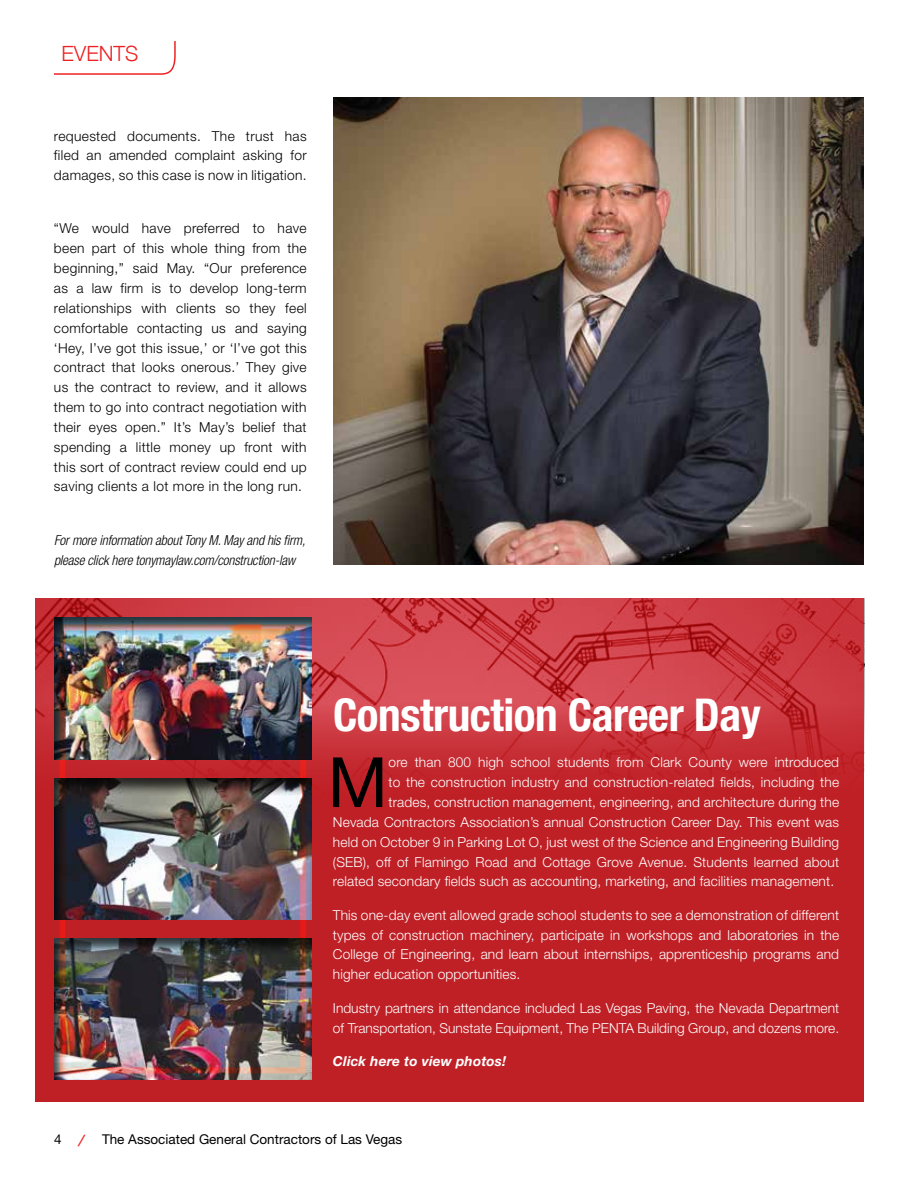
<style>
.page{position:relative;width:918px;height:1188px;background:#fff}
.page>*{position:absolute;margin:0;border:0;box-sizing:border-box;transform-origin:0 0}
.t1{font:69.3px "Helvetica Neue LT Std";color:#000}
.t2{font:700 condensed 45.3px "Helvetica Neue LT Std";letter-spacing:-.01em;color:#fff}
.t3{font:300 21px "Helvetica Neue";color:#ed2124}
.t4{font:300 13.8px/19.8px "Helvetica Neue LT Std";letter-spacing:.01em;color:#fff;text-align:justify}
.t5{font:300 13.8px/19.8px "Helvetica Neue LT Std";letter-spacing:.025em;color:#000;text-align:justify}
.t6{font:italic 300 condensed 13.8px/19.8px "Helvetica Neue LT Std";letter-spacing:-.01em;color:#000}
.t7{font:italic 700 13.8px "Helvetica Neue LT Std";letter-spacing:.01em;color:#fff}
.t8{font:13.5px "Helvetica Neue LT Std";color:#000}
.s1{font-family:"ITC Franklin Gothic Std";font-weight:600;color:#ed2124}
</style>
<div class="page">
<svg style="left:54px;top:41px;width:122px;height:34px"></svg>
<div style="left:36px;top:598px;width:828px;height:504px;background:#bf2026"></div>
<img style="left:36px;top:598px;width:828px;height:164px">
<img style="left:333px;top:97px;width:531px;height:468px">
<div style="left:54px;top:777px;width:258px;height:143px;background:#000;opacity:.75"></div>
<div style="left:54px;top:617px;width:258px;height:142px;background:#000;opacity:.75"></div>
<div style="left:54px;top:938px;width:258px;height:142px;background:#000;opacity:.75"></div>
<div style="left:59px;top:624px;width:247px;height:449px;border:6px solid #cb6d52"></div>
<h3 class="t3" style="left:62px;top:37px;width:79px">EVENTS</h3>
<p class="t5" style="left:54px;top:125px;width:254px">requested documents. The trust has filed an amended complaint asking for damages, so this case is now in litigation.</p>
<p class="t5" style="left:54px;top:218px;width:254px">“We would have preferred to have been part of this whole thing from the beginning,” said May. “Our preference as a law firm is to develop long-term relationships with clients so they feel comfortable contacting us and saying ‘Hey, I’ve got this issue,’ or ‘I’ve got this contract that looks onerous.’ They give us the contract to review, and it allows them to go into contract negotiation with their eyes open.” It’s May’s belief that spending a little money up front with this sort of contract review could end up saving clients a lot more in the long run.</p>
<p class="t6" style="left:54px;top:530px;width:253px">For more information about Tony M. May and his firm, please click here tonymaylaw.com/construction-law</p>
<h2 class="t2" style="left:333px;top:687px;width:429px">Construction Career Day</h2>
<h1 class="t1" style="left:327px;top:741px;width:62px">M</h1>
<p class="t4" style="left:389px;top:752px;width:452px">ore than 800 high school students from Clark County were introduced</p>
<p class="t4" style="left:389px;top:772px;width:452px">to the construction industry and construction-related fields, including the</p>
<p class="t4" style="left:389px;top:792px;width:452px">trades, construction management, engineering, and architecture during the</p>
<p class="t4" style="left:333px;top:812px;width:508px">Nevada Contractors Association’s annual Construction Career Day. This event was</p>
<p class="t4" style="left:333px;top:832px;width:508px">held on October 9 in Parking Lot O, just west of the Science and Engineering Building</p>
<p class="t4" style="left:333px;top:851px;width:508px">(SEB), off of Flamingo Road and Cottage Grove Avenue. Students learned about</p>
<p class="t4" style="left:333px;top:871px;width:503px">related secondary fields such as accounting, marketing, and facilities management.</p>
<p class="t4" style="left:333px;top:905px;width:508px">This one-day event allowed grade school students to see a demonstration of different types of construction machinery, participate in workshops and laboratories in the College of Engineering, and learn about internships, apprenticeship programs and higher education opportunities.</p>
<p class="t4" style="left:333px;top:998px;width:508px">Industry partners in attendance included Las Vegas Paving, the Nevada Department of Transportation, Sunstate Equipment, The PENTA Building Group, and dozens more.</p>
<p class="t7" style="left:333px;top:1052px;width:175px">Click here to view photos!</p>
<p class="t8" style="left:54px;top:1131px;width:350px">4 <span class="s1">/</span> The Associated General Contractors of Las Vegas</p>
</div>
